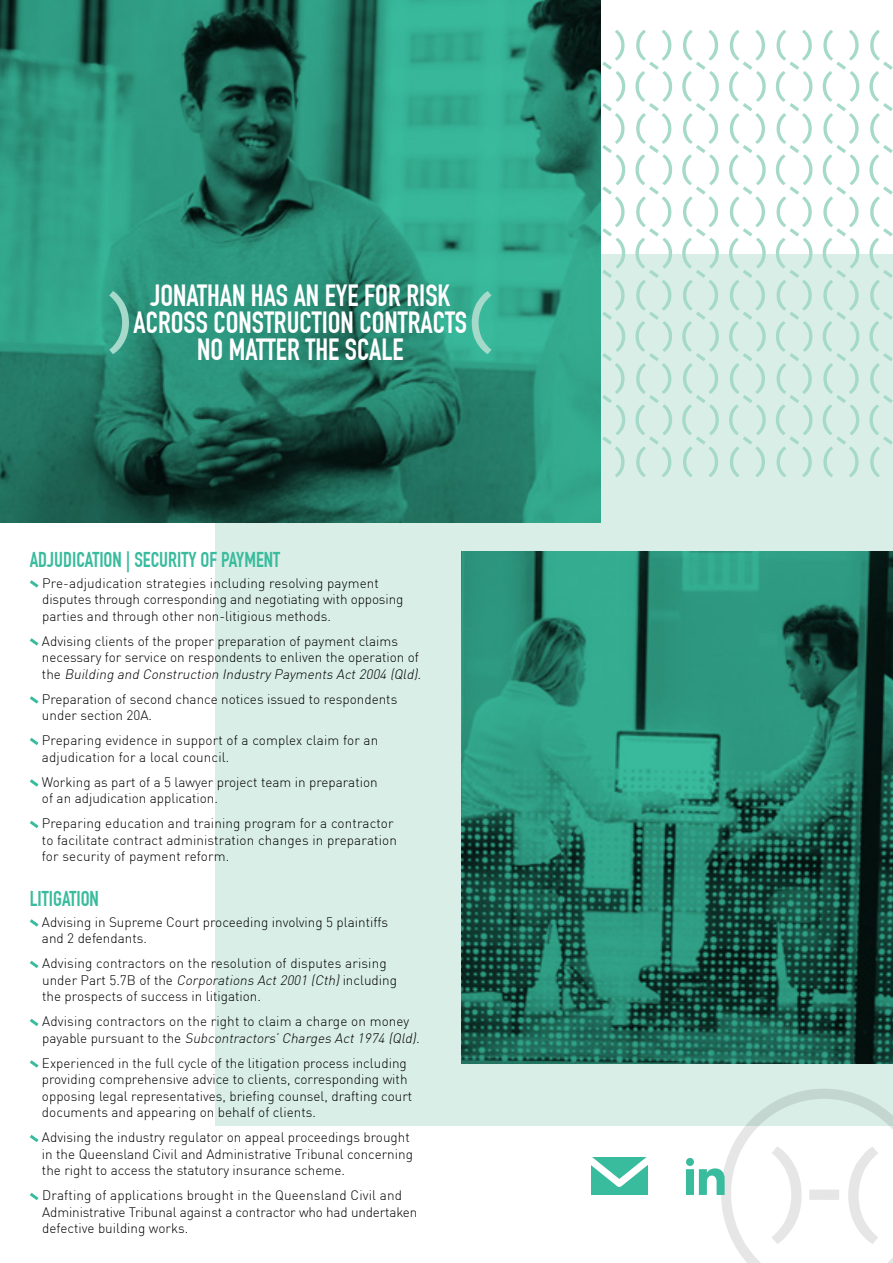
<style>
.page{position:relative;width:893px;height:1263px;background:#fff}
.page>*{position:absolute;margin:0;border:0;box-sizing:border-box;transform-origin:0 0}
.t1{font:700 30px/27px "DIN Condensed";color:#fff;text-align:center}
.t2{font:700 21px "DIN Condensed";color:#39bb9d}
.t3{font:300 13.5px/16.5px "DIN";color:#000}
.s1{font-style:italic}
</style>
<div class="page">
<div style="left:216px;top:254px;width:677px;height:871px;background:#d9eee7"></div>
<svg style="left:602px;top:30px;width:23px;height:447px"></svg>
<svg style="left:635px;top:30px;width:37px;height:447px"></svg>
<svg style="left:682px;top:30px;width:37px;height:447px"></svg>
<svg style="left:729px;top:30px;width:37px;height:447px"></svg>
<svg style="left:776px;top:30px;width:36px;height:447px"></svg>
<svg style="left:823px;top:30px;width:36px;height:447px"></svg>
<svg style="left:869px;top:30px;width:24px;height:447px"></svg>
<img style="left:0;top:0;width:601px;height:522px">
<img style="left:461px;top:552px;width:432px;height:511px">
<svg style="left:109px;top:291px;width:20px;height:63px"></svg>
<svg style="left:462px;top:30px;width:70px;height:447px"></svg>
<svg style="left:30px;top:919px;width:9px;height:8px"></svg>
<svg style="left:30px;top:961px;width:9px;height:7px"></svg>
<svg style="left:30px;top:1019px;width:9px;height:7px"></svg>
<svg style="left:30px;top:1060px;width:9px;height:8px"></svg>
<svg style="left:30px;top:1135px;width:9px;height:7px"></svg>
<svg style="left:30px;top:1193px;width:9px;height:7px"></svg>
<svg style="left:30px;top:580px;width:9px;height:8px"></svg>
<svg style="left:30px;top:638px;width:9px;height:8px"></svg>
<svg style="left:30px;top:696px;width:9px;height:8px"></svg>
<svg style="left:30px;top:738px;width:9px;height:7px"></svg>
<svg style="left:30px;top:779px;width:9px;height:8px"></svg>
<svg style="left:30px;top:821px;width:9px;height:7px"></svg>
<svg style="left:591px;top:1158px;width:56px;height:37px"></svg>
<svg style="left:686px;top:1089px;width:207px;height:174px"></svg>
<h1 class="t1" style="left:134px;top:282px;width:335px">JONATHAN HAS AN EYE FOR RISK<br>ACROSS CONSTRUCTION CONTRACTS<br>NO MATTER THE SCALE</h1>
<h2 class="t2" style="left:30px;top:547px;width:252px">ADJUDICATION | SECURITY OF PAYMENT</h2>
<p class="t3" style="left:42px;top:574px;width:363px">Pre-adjudication strategies including resolving payment disputes through corresponding and negotiating with opposing parties and through other non-litigious methods.</p>
<p class="t3" style="left:42px;top:632px;width:384px">Advising clients of the proper preparation of payment claims necessary for service on respondents to enliven the operation of t h e <span class="s1">Building and Construction Industry Payments Act2004 (Qld).</span></p>
<p class="t3" style="left:42px;top:690px;width:357px">Preparation of second chance notices issued to respondents under section 20A.</p>
<p class="t3" style="left:42px;top:732px;width:338px">Preparing evidence in support of a complex claim for an adjudication for a local council.</p>
<p class="t3" style="left:42px;top:773px;width:337px">Working as part of a 5 lawyer project team in preparation of an adjudication application.</p>
<p class="t3" style="left:42px;top:815px;width:357px">Preparing education and training program for a contractor to facilitate contract administration changes in preparation for security of payment reform.</p>
<h2 class="t2" style="left:30px;top:886px;width:71px">LITIGATION</h2>
<p class="t3" style="left:42px;top:913px;width:348px">Advising in Supreme Court proceeding involving 5 plaintiffs and 2 defendants.</p>
<p class="t3" style="left:42px;top:955px;width:356px">Advising contractors on the resolution of disputes arising under Part 5.7B of the <span class="s1">Corporations Act2001 (Cth)</span>including the prospects of success in litigation.</p>
<p class="t3" style="left:42px;top:1013px;width:382px">Advising contractors on the right to claim a charge on money<br>p a ya b le p u rs u a n t t o t h e <span class="s1">Subcontractors’Charges Act1974 (Qld).</span></p>
<p class="t3" style="left:42px;top:1054px;width:372px">Experienced in the full cycle of the litigation process including providing comprehensive advice to clients, corresponding with opposing legal representatives, briefing counsel, drafting court documents and appearing on behalf of clients.</p>
<p class="t3" style="left:42px;top:1129px;width:372px">Advising the industry regulator on appeal proceedings brought in the Queensland Civil and Administrative Tribunal concerning the right to access the statutory insurance scheme.</p>
<p class="t3" style="left:42px;top:1187px;width:377px">Drafting of applications brought in the Queensland Civil and<br>Administrative Tribunal against a contractor who had undertaken defective building works.</p>
</div>
